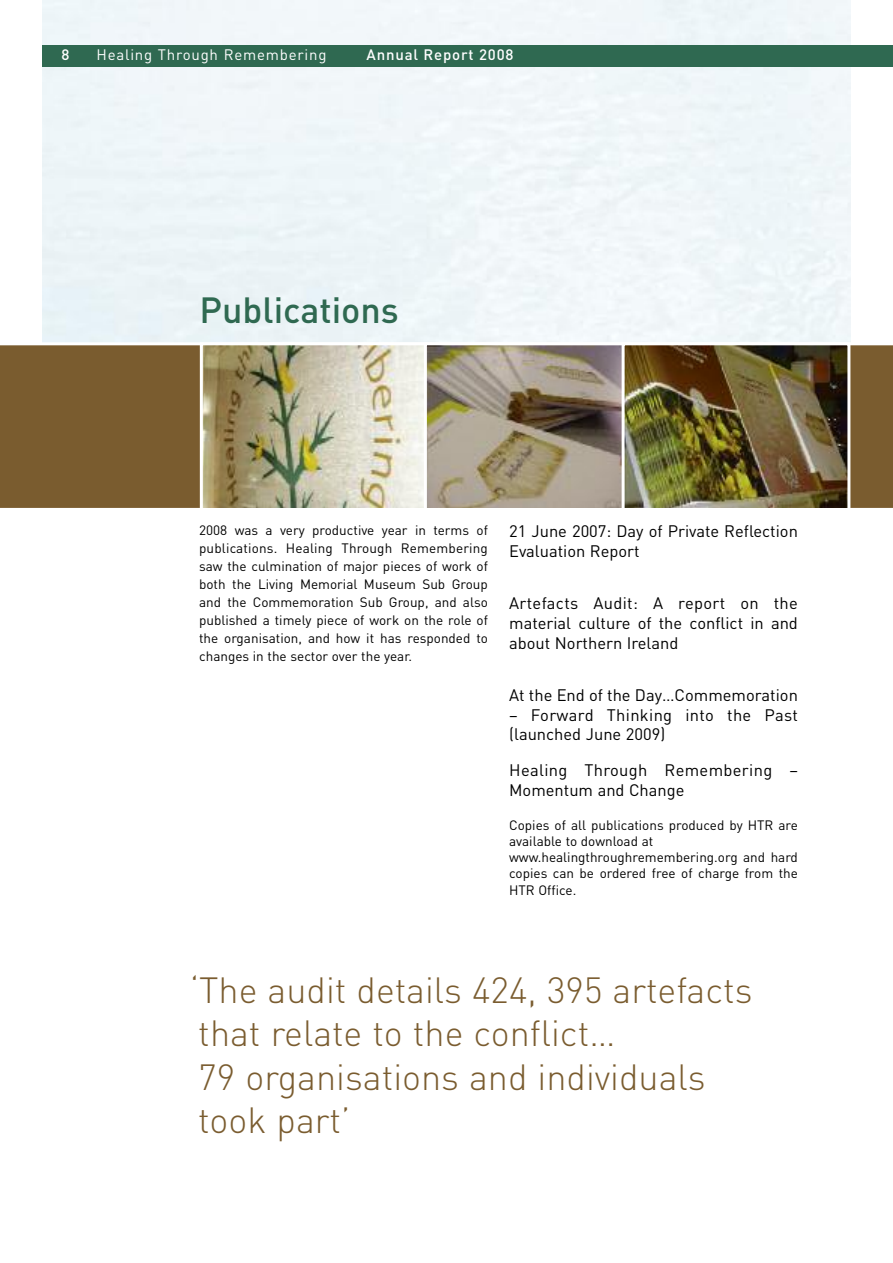
<style>
.page{position:relative;width:893px;height:1263px;background:#fff}
.page>*{position:absolute;margin:0;border:0;box-sizing:border-box;transform-origin:0 0}
.t1{font:300 36px/43.2px "DIN";color:#7a5c2f}
.t2{font:500 36px "DIN";color:#2f6951}
.t3{font:16.5px/19.8px "DIN";color:#000}
.t4{font:16.5px/19.8px "DIN";letter-spacing:.02em;color:#000}
.t5{font:15px "DIN";letter-spacing:.05em;color:#fff}
.t6{font:500 15px "DIN";letter-spacing:.055em;color:#fff}
.t7{font:13.5px/18px "DIN";color:#000;text-align:justify}
</style>
<div class="page">
<div style="left:43px;top:0;width:807px;height:342px;background:#eff6f9"></div>
<div style="left:0;top:345px;width:893px;height:163px;background:#7a5c2f"></div>
<img style="left:204px;top:346px;width:220px;height:161px">
<div style="left:200px;top:342px;width:232px;height:169px;border:3px solid #fff"></div>
<img style="left:428px;top:346px;width:194px;height:161px">
<div style="left:424px;top:342px;width:206px;height:169px;border:3px solid #fff"></div>
<div style="left:43px;top:45px;width:850px;height:21px;background:#2f6951"></div>
<img style="left:626px;top:346px;width:220px;height:161px">
<div style="left:622px;top:342px;width:228px;height:169px;border:3px solid #fff"></div>
<p class="t6" style="left:62px;top:46px;width:9px">8</p>
<p class="t5" style="left:97px;top:46px;width:231px">Healing Through Remembering</p>
<p class="t6" style="left:367px;top:46px;width:148px">Annual Report 2008</p>
<h1 class="t2" style="left:199px;top:289px;width:201px">Publications</h1>
<p class="t7" style="left:199px;top:521px;width:290px">2008 was a very productive year in terms of publications. Healing Through Remembering saw the culmination of major pieces of work of both the Living Memorial Museum Sub Group and the Commemoration Sub Group, and also published a timely piece of work on the role of the organisation, and how it has responded to changes in the sector over the year.</p>
<p class="t3" style="left:509px;top:521px;width:290px">21 June 2007: Day of Private Reflection<br>Evaluation Report</p>
<p class="t3" style="left:509px;top:593px;width:290px;text-align:justify">Artefacts Audit: A report on the material culture of the conflict in and about Northern Ireland</p>
<p class="t3" style="left:509px;top:685px;width:290px">At the End of the Day…Commemoration</p>
<p class="t3" style="left:509px;top:705px;width:290px">– Forward Thinking into the Past (launched June 2009)</p>
<p class="t4" style="left:509px;top:761px;width:290px">Healing Through Remembering –<br>Momentum and Change</p>
<p class="t7" style="left:509px;top:817px;width:290px;line-height:16.2px;text-align:left">Copies of all publications produced by HTR are available to download at www.healingthroughremembering.org and hard copies can be ordered free of charge from the HTR Office.</p>
<h1 class="t1" style="left:190px;top:969px;width:564px">‘The audit details 424, 395 artefacts that relate to the conflict…<br>79 organisations and individuals took part’</h1>
</div>
